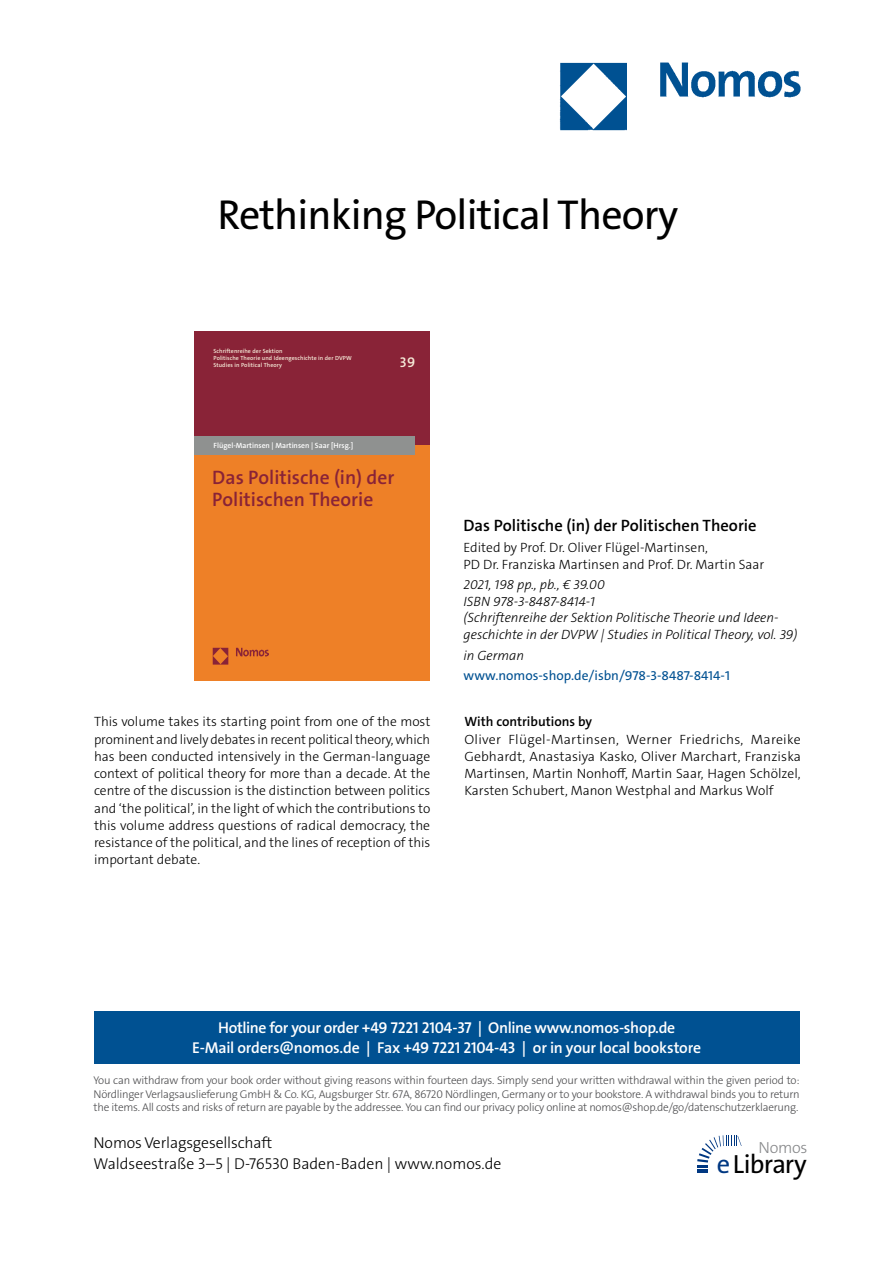
<style>
.page{position:relative;width:893px;height:1263px;background:#fff}
.page>*{position:absolute;margin:0;border:0;box-sizing:border-box;transform-origin:0 0}
.t1{font:42px "The Sans Os F";letter-spacing:-.02em;color:#000}
.t2{font:26.4px "The Sans Os F";letter-spacing:-.03em;color:#000}
.t3{font:600 19.5px/21.8px "The Sans Os F";color:#892337}
.t4{font:600 16.5px "The Sans C5";color:#000}
.t5{font:300 16.2px "The Sans Os F";letter-spacing:-.02em;color:#87888a}
.t6{font:600 15.75px/21px "The Sans Os F";letter-spacing:-.02em;color:#fff;text-align:center}
.t7{font:300 15.75px/21px "The Sans Os F";color:#000}
.t8{font:600 14.1px "The Sans Os F";color:#f5e9d7}
.t9{font:300 13.5px/17.2px "The Sans C5";color:#000;text-align:justify}
.t10{font:italic 300 13.5px/16.5px "The Sans C5";color:#000}
.t11{font:13.5px "The Sans C5";color:#005192}
.t12{font:600 13.5px "The Sans C5";color:#000}
.t13{font:300 11.25px/13.5px "The Sans Os F";letter-spacing:-.02em;color:#4b4b4d;text-align:justify}
.t14{font:600 7.65px "The Sans Os F";color:#fff}
.t15{font:600 6px/7.2px "The Sans Os F";letter-spacing:.01em;color:#f5e9d7}
.s1{color:#003882}
</style>
<div class="page">
<div style="left:94px;top:1011px;width:705px;height:52px;background:#005192"></div>
<svg style="left:697px;top:1135px;width:45px;height:38px"></svg>
<img style="left:559px;top:62px;width:242px;height:69px">
<div style="left:194px;top:442px;width:236px;height:238px;background:#ee8027"></div>
<div style="left:194px;top:331px;width:236px;height:114px;background:#892337"></div>
<div style="left:194px;top:436px;width:220px;height:18px;background:#8f9190"></div>
<img style="left:213px;top:648px;width:56px;height:16px">
<h1 class="t1" style="left:217px;top:199px;width:462px">Rethinking Political Theory</h1>
<p class="t15" style="left:213px;top:347px;width:140px">Schriftenreihe der Sektion<br>Politische Theorie und Ideengeschichte in der DVPW<br>Studies in Political Theory</p>
<p class="t14" style="left:213px;top:441px;width:141px">Flügel-Martinsen | Martinsen | Saar [Hrsg.]</p>
<p class="t8" style="left:400px;top:353px;width:17px">39</p>
<h3 class="t3" style="left:212px;top:467px;width:184px">Das Politische (in) der<br>Politischen Theorie</h3>
<p class="t4" style="left:463px;top:515px;width:295px">Das Politische (in) der Politischen Theorie</p>
<p class="t9" style="left:463px;top:539px;width:302px;line-height:16.5px">Edited by Prof. Dr. Oliver Flügel-Martinsen,<br>PD Dr. Franziska Martinsen and Prof. Dr. Martin Saar</p>
<p class="t10" style="left:463px;top:577px;width:335px">2021, 198 pp., pb., € 39.00<br>ISBN 978-3-8487-8414-1<br>(Schriftenreihe der Sektion Politische Theorie und Ideen&shy;geschichte in der DVPW | Studies in Political Theory, vol. 39)</p>
<p class="t10" style="left:463px;top:647px;width:62px">in German</p>
<p class="t11" style="left:463px;top:667px;width:268px">www.nomos-shop.de/isbn/978-3-8487-8414-1</p>
<p class="t9" style="left:94px;top:713px;width:338px">This volume takes its starting point from one of the most prominent and lively debates in recent political theory, which has been conducted intensively in the German-language context of political theory for more than a decade. At the centre of the discussion is the distinction between politics and ‘the political’, in the light of which the contributions to this volume address questions of radical democracy, the resistance of the political, and the lines of reception of this important debate.</p>
<p class="t12" style="left:464px;top:713px;width:129px">With contributions by</p>
<p class="t9" style="left:464px;top:730px;width:338px">Oliver Flügel-Martinsen, Werner Friedrichs, Mareike Gebhardt, Anastasiya Kasko, Oliver Marchart, Franziska Martinsen, Martin Nonhoff, Martin Saar, Hagen Schölzel, Karsten Schubert, Manon Westphal and Markus Wolf</p>
<p class="t6" style="left:192px;top:1017px;width:510px">Hotline for your order +49 7221 2104-37 | Online www.nomos-shop.de<br>E-Mail orders@nomos.de | Fax +49 7221 2104-43 | or in your local bookstore</p>
<p class="t13" style="left:94px;top:1074px;width:708px">You can withdraw from your book order without giving reasons within fourteen days. Simply send your written withdrawal within the given period to:<br>Nördlinger Verlagsauslieferung GmbH &amp; Co. KG, Augsburger Str. 67A, 86720 Nördlingen, Germany or to your bookstore. A withdrawal binds you to return the items. All costs and risks of return are payable by the addressee. You can find our privacy policy online at nomos@shop.de/go/datenschutzerklaerung.</p>
<p class="t7" style="left:94px;top:1133px;width:409px">Nomos Verlagsgesellschaft<br>Waldseestraße 3–5 | D-76530 Baden-Baden | www.nomos.de</p>
<p class="t5" style="left:758px;top:1137px;width:51px">Nomos</p>
<h2 class="t2" style="left:717px;top:1153px;width:91px"><span class="s1">e</span>Library</h2>
</div>
